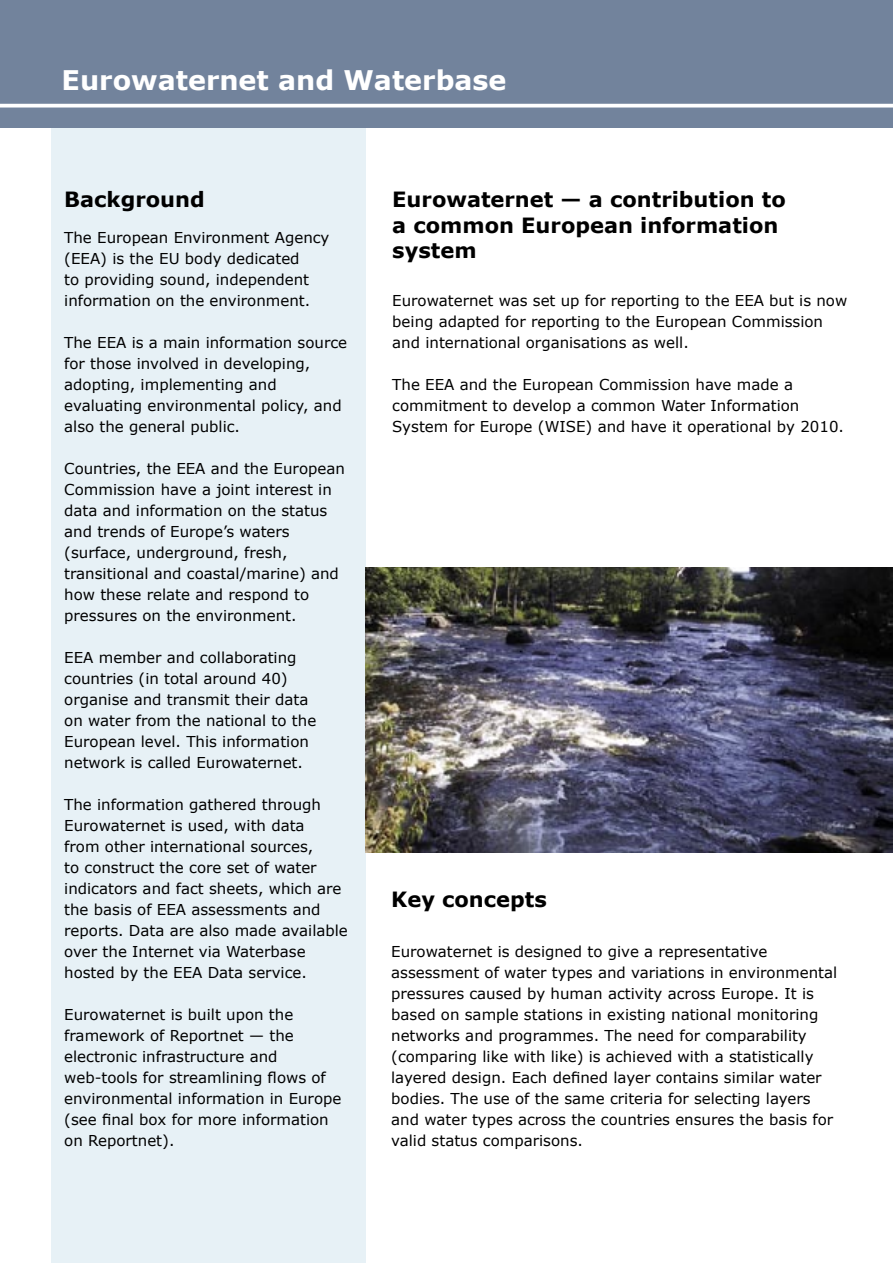
<style>
.page{position:relative;width:893px;height:1263px;background:#fff}
.page>*{position:absolute;margin:0;border:0;box-sizing:border-box;transform-origin:0 0}
.dedication{font:700 27px "Verdana";color:#fff}
.Heading_2{font:700 21px/25.2px "Verdana";color:#000}
.t1{font:15px/21px "Verdana";color:#000}
</style>
<div class="page">
<div style="left:51px;top:119px;width:315px;height:1144px;background:#e7f1f6"></div>
<div style="left:0;top:0;width:893px;height:128px;background:#72839c"></div>
<svg style="left:0;top:104px;width:893px;height:4px;background:#eef0f3"></svg>
<img style="left:366px;top:567px;width:527px;height:285px">
<p class="dedication" style="left:62px;top:63px;width:446px">Eurowaternet and Waterbase</p>
<p class="Heading_2" style="left:64px;top:186px;width:142px">Background</p>
<p class="t1" style="left:64px;top:227px;width:267px">The European Environment Agency (EEA) is the EU body dedicated<br>to providing sound, independent information on the environment.</p>
<p class="t1" style="left:64px;top:332px;width:284px">The EEA is a main information source for those involved in developing, adopting, implementing and evaluating environmental policy, and also the general public.</p>
<p class="t1" style="left:64px;top:458px;width:282px">Countries, the EEA and the European Commission have a joint interest in data and information on the status and trends of Europe’s waters (surface, underground, fresh, transitional and coastal/marine) and how these relate and respond to pressures on the environment.</p>
<p class="t1" style="left:64px;top:647px;width:254px">EEA member and collaborating countries (in total around 40) organise and transmit their data on water from the national to the<br>European level. This information network is called Eurowaternet.</p>
<p class="t1" style="left:64px;top:794px;width:285px">The information gathered through Eurowaternet is used, with data<br>from other international sources,<br>to construct the core set of water indicators and fact sheets, which are the basis of EEA assessments and reports. Data are also made available over the Internet via Waterbase hosted by the EEA Data service.</p>
<p class="t1" style="left:64px;top:1004px;width:279px">Eurowaternet is built upon the framework of Reportnet — the electronic infrastructure and web-tools for streamlining flows of environmental information in Europe (see final box for more information on Reportnet).</p>
<p class="Heading_2" style="left:392px;top:186px;width:395px">Eurowaternet — a contribution to a common European information system</p>
<p class="t1" style="left:392px;top:290px;width:456px">Eurowaternet was set up for reporting to the EEA but is now being adapted for reporting to the European Commission and international organisations as well.</p>
<p class="t1" style="left:392px;top:374px;width:453px">The EEA and the European Commission have made a commitment to develop a common Water Information<br>System for Europe (WISE) and have it operational by 2010.</p>
<p class="Heading_2" style="left:391px;top:886px;width:157px">Key concepts</p>
<p class="t1" style="left:391px;top:941px;width:447px">Eurowaternet is designed to give a representative assessment of water types and variations in environmental pressures caused by human activity across Europe. It is based on sample stations in existing national monitoring networks and programmes. The need for comparability (comparing like with like) is achieved with a statistically layered design. Each defined layer contains similar water bodies. The use of the same criteria for selecting layers and water types across the countries ensures the basis for valid status comparisons.</p>
</div>
